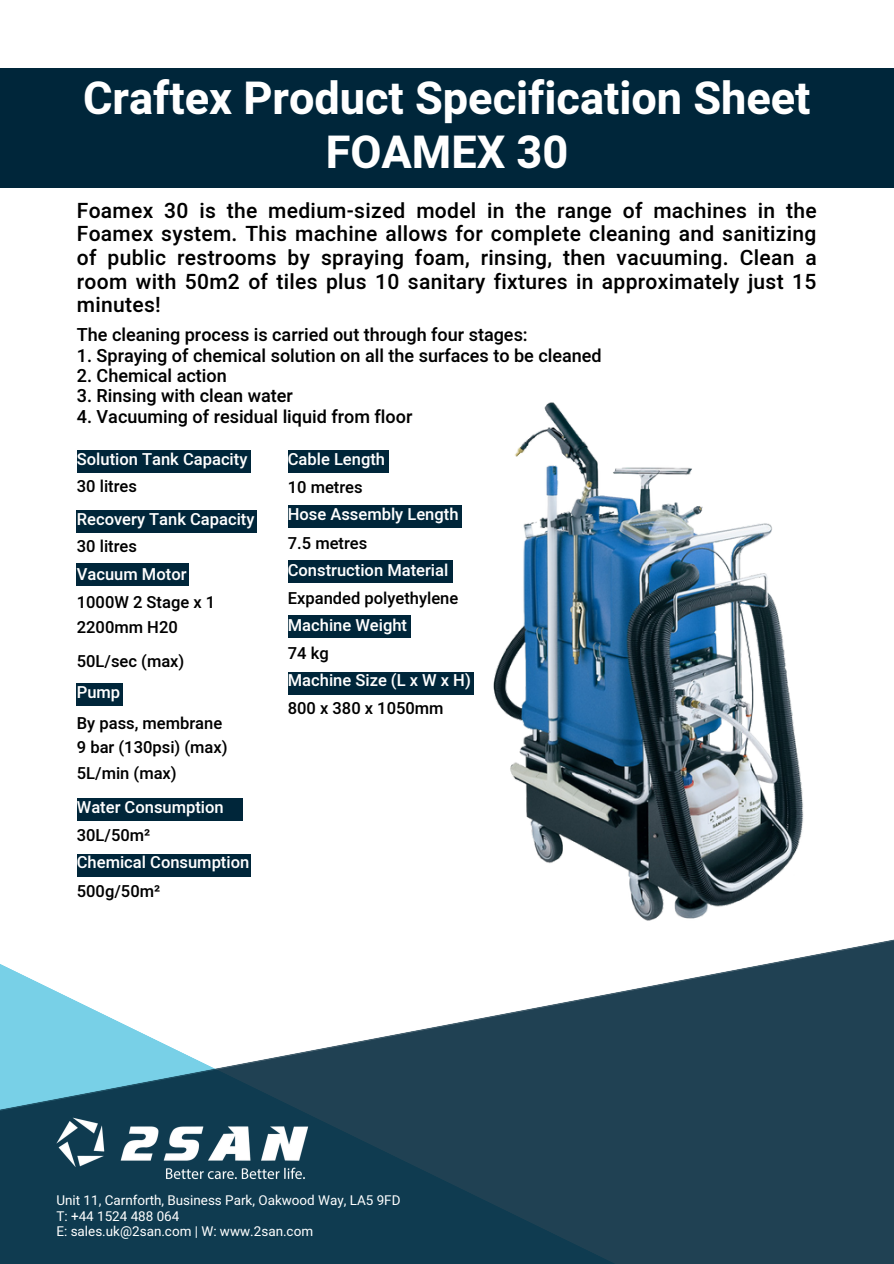
<style>
.page{position:relative;width:894px;height:1264px;background:#fff}
.page>*{position:absolute;margin:0;border:0;box-sizing:border-box;transform-origin:0 0}
.t1{font:700 45px/54px "Heebo";color:#fff;text-align:center}
.t2{font:500 21px/23.7px "Heebo";letter-spacing:.015em;color:#000;text-align:justify}
.t3{font:500 18px "Heebo";color:#000}
.t4{font:500 16.5px/27px "Heebo";color:#fff}
.t5{font:500 16.5px "Heebo";color:#000}
.t6{font:13.5px "Heebo";color:#fff}
.s1{color:#000}
</style>
<div class="page">
<div style="left:0;top:68px;width:893px;height:119px;background:#00263a"></div>
<svg style="left:0;top:939px;width:893px;height:324px;fill:#204153"></svg>
<img style="left:56px;top:1117px;width:253px;height:62px">
<img style="left:485px;top:402px;width:327px;height:540px">
<div style="left:77px;top:450px;width:174px;height:22px;background:#00263a"></div>
<div style="left:288px;top:450px;width:100px;height:22px;background:#00263a"></div>
<div style="left:288px;top:505px;width:173px;height:22px;background:#00263a"></div>
<div style="left:288px;top:560px;width:164px;height:22px;background:#00263a"></div>
<div style="left:288px;top:615px;width:122px;height:22px;background:#00263a"></div>
<div style="left:288px;top:672px;width:185px;height:22px;background:#00263a"></div>
<div style="left:77px;top:510px;width:180px;height:22px;background:#00263a"></div>
<div style="left:77px;top:564px;width:112px;height:22px;background:#00263a"></div>
<div style="left:77px;top:683px;width:46px;height:22px;background:#00263a"></div>
<div style="left:77px;top:798px;width:165px;height:22px;background:#00263a"></div>
<div style="left:77px;top:854px;width:174px;height:22px;background:#00263a"></div>
<p class="t1" style="left:83px;top:73px;width:728px">Craftex Product Specification Sheet<br>FOAMEX 30</p>
<p class="t2" style="left:77px;top:199px;width:741px">Foamex 30 is the medium-sized model in the range of machines in the Foamex system. This machine allows for complete cleaning and sanitizing of public restrooms by spraying foam, rinsing, then vacuuming. Clean a room with 50m2 of tiles plus 10 sanitary fixtures in approximately just 15 minutes!</p>
<p class="t3" style="left:77px;top:322px;width:452px">The cleaning process is carried out through four stages:</p>
<p class="t3" style="left:77px;top:343px;width:526px">1. Spraying of chemical solution on all the surfaces to be cleaned</p>
<p class="t3" style="left:77px;top:363px;width:151px">2. Chemical action</p>
<p class="t3" style="left:77px;top:383px;width:217px">3. Rinsing with clean water</p>
<p class="t3" style="left:77px;top:404px;width:337px">4. Vacuuming of residual liquid from floor</p>
<p class="t4" style="left:77px;top:446px;width:172px">Solution Tank Capacity<br><span class="s1">30 litres</span></p>
<p class="t4" style="left:77px;top:506px;width:179px">Recovery Tank Capacity</p>
<p class="t5" style="left:77px;top:534px;width:62px">30 litres</p>
<p class="t4" style="left:77px;top:561px;width:111px">Vacuum Motor</p>
<p class="t5" style="left:77px;top:591px;width:140px">1000W 2 Stage x 1</p>
<p class="t5" style="left:77px;top:615px;width:102px">2200mm H20</p>
<p class="t5" style="left:77px;top:649px;width:109px">50L/sec (max)</p>
<p class="t4" style="left:77px;top:679px;width:45px">Pump</p>
<p class="t5" style="left:77px;top:711px;width:147px">By pass, membrane</p>
<p class="t5" style="left:77px;top:736px;width:152px">9 bar (130psi) (max)</p>
<p class="t5" style="left:77px;top:762px;width:101px">5L/min (max)</p>
<p class="t4" style="left:77px;top:794px;width:148px">Water Consumption</p>
<p class="t5" style="left:77px;top:824px;width:75px">30L/50m²</p>
<p class="t4" style="left:77px;top:849px;width:174px">Chemical Consumption</p>
<p class="t5" style="left:77px;top:879px;width:85px">500g/50m²</p>
<p class="t4" style="left:288px;top:446px;width:99px">Cable Length</p>
<p class="t5" style="left:288px;top:476px;width:76px">10 metres</p>
<p class="t4" style="left:288px;top:501px;width:172px">Hose Assembly Length</p>
<p class="t5" style="left:288px;top:531px;width:81px">7.5 metres</p>
<p class="t4" style="left:288px;top:557px;width:162px">Construction Material</p>
<p class="t5" style="left:288px;top:586px;width:172px">Expanded polyethylene</p>
<p class="t4" style="left:288px;top:612px;width:121px">Machine Weight</p>
<p class="t5" style="left:288px;top:641px;width:42px">74 kg</p>
<p class="t4" style="left:288px;top:667px;width:184px">Machine Size (L x W x H)</p>
<p class="t5" style="left:288px;top:697px;width:157px">800 x 380 x 1050mm</p>
<p class="t6" style="left:56px;top:1190px;width:345px">Unit 11, Carnforth, Business Park, Oakwood Way, LA5 9FD</p>
<p class="t6" style="left:56px;top:1206px;width:124px">T: +44 1524 488 064</p>
<p class="t6" style="left:56px;top:1221px;width:258px">E: sales.uk@2san.com | W: www.2san.com</p>
</div>
